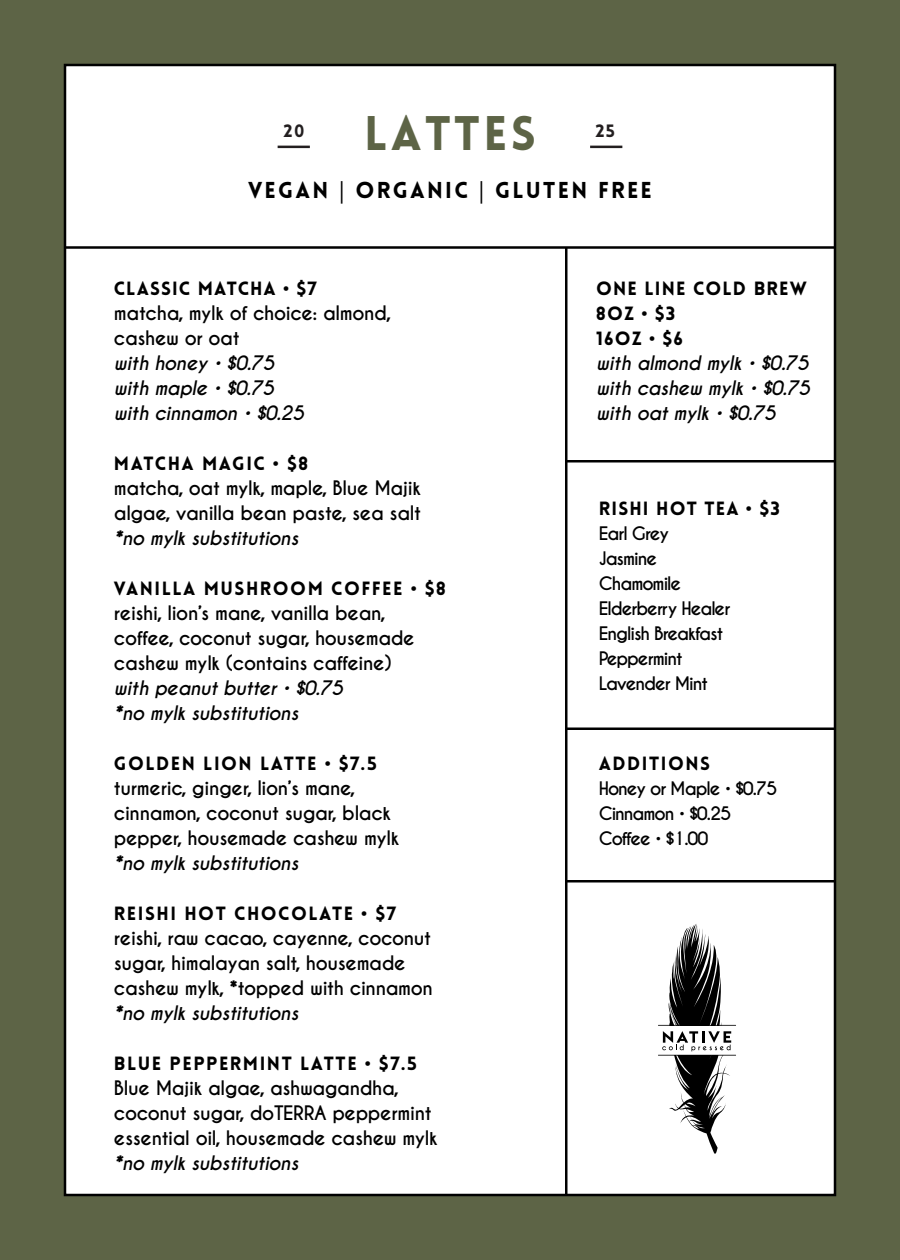
<style>
.page{position:relative;width:900px;height:1260px;background:#fff}
.page>*{position:absolute;margin:0;border:0;box-sizing:border-box;transform-origin:0 0}
.t1{font:900 47.5px "Lovelo";letter-spacing:.07em;color:#5d6446}
.t2{font:900 22.5px "Lovelo";letter-spacing:.1em;color:#000}
.t3{font:700 18.75px/25px "Caviar Dreams";letter-spacing:-.02em;color:#000}
.t4{font:italic 700 18.75px/25px "Caviar Dreams";letter-spacing:-.02em;color:#000}
.t5{font:900 18.75px "Lovelo";letter-spacing:.08em;color:#000}
.t6{font:900 18.75px/25px "Lovelo";letter-spacing:.06em;color:#000}
.t7{font:700 17.5px/25px "Caviar Dreams";letter-spacing:-.06em;color:#000}
.t8{font:900 17.5px "Lovelo";color:#231f20}
.s1{font-family:"Myriad Pro";font-weight:400}
</style>
<div class="page">
<div style="left:0;top:0;width:900px;height:1260px;background:linear-gradient(to right,#5b6244,#5c6245)"></div>
<div style="left:65px;top:65px;width:770px;height:1130px;background:#fff"></div>
<hr style="left:278px;top:146px;width:32px;height:2px;background:#231f20">
<hr style="left:590px;top:146px;width:32px;height:2px;background:#231f20">
<hr style="left:65px;top:246px;width:770px;height:3px;background:#000">
<hr style="left:566px;top:460px;width:269px;height:2px;background:#000">
<hr style="left:566px;top:728px;width:269px;height:2px;background:#000">
<hr style="left:566px;top:880px;width:269px;height:2px;background:#000">
<hr style="left:565px;top:248px;width:3px;height:947px;background:#000">
<svg style="left:658px;top:924px;width:78px;height:230px"></svg>
<h1 class="t1" style="left:364px;top:104px;width:173px">LATTES</h1>
<p class="t8" style="left:284px;top:120px;width:22px">20</p>
<p class="t8" style="left:595px;top:120px;width:21px">25</p>
<p class="t2" style="left:248px;top:176px;width:405px">VEGAN <span class="s1">|</span> ORGANIC <span class="s1">|</span> GLUTEN FREE</p>
<p class="t6" style="left:114px;top:276px;width:204px">CLASSIC MATCHA • $7</p>
<p class="t3" style="left:114px;top:301px;width:279px">matcha, mylk of choice: almond, cashew or oat</p>
<p class="t4" style="left:114px;top:351px;width:192px">with honey • $0.75 with maple • $0.75 with cinnamon • $0.25</p>
<p class="t5" style="left:114px;top:452px;width:196px">MATCHA MAGIC • $8</p>
<p class="t3" style="left:114px;top:476px;width:309px">matcha, oat mylk, maple, Blue Majik algae, vanilla bean paste, sea salt</p>
<p class="t4" style="left:114px;top:526px;width:186px">*no mylk substitutions</p>
<p class="t5" style="left:114px;top:577px;width:334px">VANILLA MUSHROOM COFFEE • $8</p>
<p class="t3" style="left:114px;top:601px;width:302px">reishi, lion’s mane, vanilla bean, coffee, coconut sugar, housemade cashew mylk (contains caffeine)</p>
<p class="t4" style="left:114px;top:676px;width:231px">with peanut butter • $0.75 *no mylk substitutions</p>
<p class="t5" style="left:114px;top:752px;width:264px">GOLDEN LION LATTE • $7.5</p>
<p class="t3" style="left:114px;top:776px;width:287px">turmeric, ginger, lion’s mane, cinnamon, coconut sugar, black pepper, housemade cashew mylk</p>
<p class="t4" style="left:114px;top:851px;width:186px">*no mylk substitutions</p>
<p class="t5" style="left:114px;top:902px;width:284px">REISHI HOT CHOCOLATE • $7</p>
<p class="t3" style="left:114px;top:926px;width:320px">reishi, raw cacao, cayenne, coconut sugar, himalayan salt, housemade cashew mylk, *topped with cinnamon</p>
<p class="t4" style="left:114px;top:1001px;width:186px">*no mylk substitutions</p>
<p class="t5" style="left:114px;top:1052px;width:305px">BLUE PEPPERMINT LATTE • $7.5</p>
<p class="t3" style="left:114px;top:1076px;width:325px">Blue Majik algae, ashwagandha, coconut sugar, doTERRA peppermint essential oil, housemade cashew mylk</p>
<p class="t4" style="left:114px;top:1151px;width:186px">*no mylk substitutions</p>
<p class="t6" style="left:596px;top:276px;width:212px">ONE LINE COLD BREW<br>8OZ • $3<br>16OZ • $6</p>
<p class="t4" style="left:596px;top:351px;width:216px;text-align:justify">with almond mylk • $0.75 with cashew mylk • $0.75 with oat mylk • $0.75</p>
<p class="t6" style="left:599px;top:496px;width:182px">RISHI HOT TEA • $3</p>
<p class="t7" style="left:599px;top:521px;width:133px">Earl Grey<br>Jasmine<br>Chamomile<br>Elderberry Healer<br>English Breakfast<br>Peppermint<br>Lavender Mint</p>
<p class="t5" style="left:599px;top:752px;width:113px">ADDITIONS</p>
<p class="t7" style="left:599px;top:776px;width:180px">Honey or Maple • $0.75<br>Cinnamon • $0.25<br>Coffee • $1.00</p>
</div>
